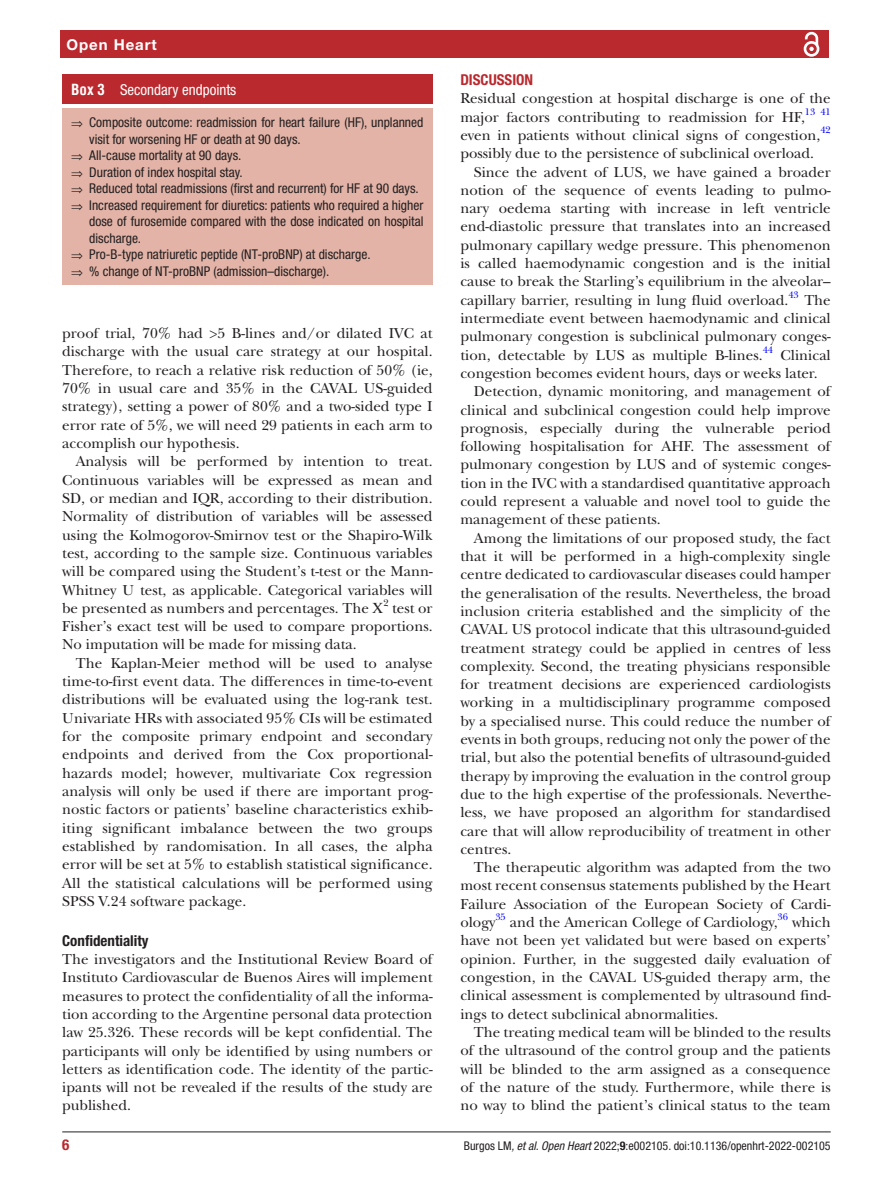
<style>
.page{position:relative;width:893px;height:1191px;background:#fff}
.page>*{position:absolute;margin:0;border:0;box-sizing:border-box;transform-origin:0 0}
.t1{font:15px/18.3px "New Baskerville";color:#231f20;text-align:justify}
.t2{font:condensed 15px "Helvetica Neue LT Std";color:#fff}
.t3{font:700 condensed 15px "Helvetica Neue LT Std";color:#231f20}
.t4{font:700 condensed 15px "Helvetica Neue LT Std";color:#b9292e}
.t5{font:700 15px "Helvetica Neue LT Std";letter-spacing:.065em;color:#fff}
.t6{font:condensed 13.5px "Helvetica Neue LT Std";color:#231f20}
.t7{font:condensed 12px "Helvetica Neue LT Std";color:#231f20}
.t8{font:9.9px "New Baskerville";color:#00f}
.s1{font-family:"Helvetica";font-weight:700}
.s2{font-style:italic}
.s3{font-weight:700}
</style>
<div class="page">
<div style="left:61px;top:31px;width:768px;height:27px;background:#b9292e"></div>
<hr style="left:62px;top:1131px;width:769px;height:1px;background:#231f20">
<svg style="left:803px;top:31px;width:17px;height:26px"></svg>
<div style="left:62px;top:74px;width:370px;height:30px;background:#b9292e"></div>
<div style="left:62px;top:108px;width:370px;height:176px;background:#e2b3a6"></div>
<p class="t5" style="left:66px;top:35px;width:92px">Open Heart</p>
<p class="t2" style="left:71px;top:81px;width:167px"><span class="s1">Box 3</span> Secondary endpoints</p>
<p class="t6" style="left:71px;top:114px;width:354px">⇒ Composite outcome: readmission for heart failure (HF), unplanned</p>
<p class="t6" style="left:89px;top:131px;width:213px">visit for worsening HF or death at 90 days.</p>
<p class="t6" style="left:71px;top:147px;width:172px">⇒ All-cause mortality at 90 days.</p>
<p class="t6" style="left:71px;top:164px;width:173px">⇒ Duration of index hospital stay.</p>
<p class="t6" style="left:71px;top:180px;width:349px">⇒ Reduced total readmissions (first and recurrent) for HF at 90 days.</p>
<p class="t6" style="left:71px;top:197px;width:354px">⇒ Increased requirement for diuretics: patients who required a higher</p>
<p class="t6" style="left:89px;top:213px;width:336px">dose of furosemide compared with the dose indicated on hospital</p>
<p class="t6" style="left:89px;top:230px;width:53px">discharge.</p>
<p class="t6" style="left:71px;top:246px;width:301px">⇒ Pro-B-type natriuretic peptide (NT-proBNP) at discharge.</p>
<p class="t6" style="left:71px;top:263px;width:260px">⇒ % change of NT-proBNP (admission–discharge).</p>
<p class="t1" style="left:62px;top:324px;width:372px">proof trial, 70% had &gt;5 B-lines and/or dilated IVC at discharge with the usual care strategy at our hospital.<br>Therefore, to reach a relative risk reduction of 50% (ie, 70% in usual care and 35% in the CAVAL US-guided strategy), setting a power of 80% and a two-sided type I error rate of 5%, we will need 29 patients in each arm to accomplish our hypothesis.</p>
<p class="t1" style="left:62px;top:452px;width:372px;text-indent:14px">Analysis will be performed by intention to treat.<br>Continuous variables will be expressed as mean and SD, or median and IQR, according to their distribution.<br>Normality of distribution of variables will be assessed using the Kolmogorov-Smirnov test or the Shapiro-Wilk test, according to the sample size. Continuous variables will be compared using the Student’s t-test or the Mann-Whitney U test, as applicable. Categorical variables will be presented as numbers and percentages. The <sup>2</sup> test or Fisher’s exact test will be used to compare proportions.<br>No imputation will be made for missing data.</p>
<p class="t1" style="left:62px;top:654px;width:372px;text-indent:14px">The Kaplan-Meier method will be used to analyse time-to-first event data. The differences in time-to-event distributions will be evaluated using the log-rank test.<br>Univariate HRs with associated 95% CIs will be estimated for the composite primary endpoint and secondary endpoints and derived from the Cox proportional&shy;hazards model; however, multivariate Cox regression analysis will only be used if there are important prog&shy;nostic factors or patients’ baseline characteristics exhib&shy;iting significant imbalance between the two groups established by randomisation. In all cases, the alpha error will be set at 5% to establish statistical significance.<br>All the statistical calculations will be performed using SPSS V.24 software package.</p>
<p class="t3" style="left:62px;top:931px;width:88px">Confidentiality</p>
<p class="t1" style="left:62px;top:950px;width:372px">The investigators and the Institutional Review Board of Instituto Cardiovascular de Buenos Aires will implement measures to protect the confidentiality of all the informa&shy;tion according to the Argentine personal data protection law 25.326. These records will be kept confidential. The participants will only be identified by using numbers or letters as identification code. The identity of the partic&shy;ipants will not be revealed if the results of the study are published.</p>
<p class="t4" style="left:460px;top:71px;width:74px">DISCUSSION</p>
<p class="t1" style="left:460px;top:89px;width:372px">Residual congestion at hospital discharge is one of the major factors contributing to readmission for HF,</p>
<p class="t8" style="left:805px;top:106px;width:27px">13 41</p>
<p class="t1" style="left:460px;top:126px;width:361px">even in patients without clinical signs of congestion,</p>
<p class="t8" style="left:820px;top:124px;width:12px">42</p>
<p class="t1" style="left:460px;top:144px;width:355px">possibly due to the persistence of subclinical overload.</p>
<p class="t1" style="left:474px;top:163px;width:358px">Since the advent of LUS, we have gained a broader</p>
<p class="t1" style="left:460px;top:181px;width:372px">notion of the sequence of events leading to pulmo-</p>
<p class="t1" style="left:460px;top:199px;width:372px">nary oedema starting with increase in left ventricle</p>
<p class="t1" style="left:460px;top:217px;width:372px">end-diastolic pressure that translates into an increased</p>
<p class="t1" style="left:460px;top:236px;width:372px">pulmonary capillary wedge pressure. This phenomenon</p>
<p class="t1" style="left:460px;top:254px;width:372px">is called haemodynamic congestion and is the initial</p>
<p class="t1" style="left:460px;top:272px;width:372px">cause to break the Starling’s equilibrium in the alveolar–</p>
<p class="t1" style="left:460px;top:291px;width:330px">capillary barrier, resulting in lung fluid overload.</p>
<p class="t8" style="left:788px;top:289px;width:12px">43</p>
<p class="t1" style="left:460px;top:291px;width:372px;text-indent:344px">The intermediate event between haemodynamic and clinical pulmonary congestion is subclinical pulmonary conges&shy;tion, detectable by LUS as multiple B-lines.</p>
<p class="t8" style="left:763px;top:344px;width:12px">44</p>
<p class="t1" style="left:781px;top:346px;width:52px">Clinical</p>
<p class="t1" style="left:460px;top:364px;width:359px">congestion becomes evident hours, days or weeks later.</p>
<p class="t1" style="left:474px;top:382px;width:358px">Detection, dynamic monitoring, and management of</p>
<p class="t1" style="left:460px;top:400px;width:372px">clinical and subclinical congestion could help improve</p>
<p class="t1" style="left:460px;top:419px;width:372px">prognosis, especially during the vulnerable period</p>
<p class="t1" style="left:460px;top:437px;width:372px">following hospitalisation for AHF. The assessment of</p>
<p class="t1" style="left:460px;top:455px;width:372px">pulmonary congestion by LUS and of systemic conges-</p>
<p class="t1" style="left:460px;top:474px;width:372px">tion in the IVC with a standardised quantitative approach</p>
<p class="t1" style="left:460px;top:492px;width:372px">could represent a valuable and novel tool to guide the</p>
<p class="t1" style="left:460px;top:510px;width:202px">management of these patients.</p>
<p class="t1" style="left:474px;top:529px;width:358px">Among the limitations of our proposed study, the fact</p>
<p class="t1" style="left:460px;top:547px;width:372px">that it will be performed in a high-complexity single</p>
<p class="t1" style="left:460px;top:565px;width:372px">centre dedicated to cardiovascular diseases could hamper</p>
<p class="t1" style="left:460px;top:583px;width:372px">the generalisation of the results. Nevertheless, the broad</p>
<p class="t1" style="left:460px;top:602px;width:372px">inclusion criteria established and the simplicity of the</p>
<p class="t1" style="left:460px;top:620px;width:372px">CAVAL US protocol indicate that this ultrasound-guided</p>
<p class="t1" style="left:460px;top:638px;width:372px">treatment strategy could be applied in centres of less</p>
<p class="t1" style="left:460px;top:657px;width:372px">complexity. Second, the treating physicians responsible</p>
<p class="t1" style="left:460px;top:675px;width:372px">for treatment decisions are experienced cardiologists</p>
<p class="t1" style="left:460px;top:693px;width:372px">working in a multidisciplinary programme composed</p>
<p class="t1" style="left:460px;top:712px;width:372px">by a specialised nurse. This could reduce the number of</p>
<p class="t1" style="left:460px;top:730px;width:372px">events in both groups, reducing not only the power of the</p>
<p class="t1" style="left:460px;top:748px;width:372px">trial, but also the potential benefits of ultrasound-guided</p>
<p class="t1" style="left:460px;top:766px;width:372px">therapy by improving the evaluation in the control group</p>
<p class="t1" style="left:460px;top:785px;width:372px">due to the high expertise of the professionals. Neverthe-</p>
<p class="t1" style="left:460px;top:803px;width:372px">less, we have proposed an algorithm for standardised</p>
<p class="t1" style="left:460px;top:821px;width:372px">care that will allow reproducibility of treatment in other</p>
<p class="t1" style="left:460px;top:840px;width:52px">centres.</p>
<p class="t1" style="left:474px;top:858px;width:358px">The therapeutic algorithm was adapted from the two</p>
<p class="t1" style="left:460px;top:876px;width:372px">most recent consensus statements published by the Heart</p>
<p class="t1" style="left:460px;top:895px;width:372px">Failure Association of the European Society of Cardi-</p>
<p class="t1" style="left:460px;top:913px;width:37px">ology</p>
<p class="t8" style="left:495px;top:911px;width:12px">35</p>
<p class="t1" style="left:510px;top:913px;width:269px">and the American College of Cardiology,</p>
<p class="t8" style="left:777px;top:911px;width:12px">36</p>
<p class="t1" style="left:460px;top:913px;width:372px;text-indent:332px">which have not been yet validated but were based on experts’ opinion. Further, in the suggested daily evaluation of congestion, in the CAVAL US-guided therapy arm, the clinical assessment is complemented by ultrasound find&shy;ings to detect subclinical abnormalities.</p>
<p class="t1" style="left:460px;top:1023px;width:372px;text-indent:14px">The treating medical team will be blinded to the results of the ultrasound of the control group and the patients will be blinded to the arm assigned as a consequence of the nature of the study. Furthermore, while there is no way to blind the patient’s clinical status to the team</p>
<p class="t4" style="left:62px;top:1135px;width:9px">6</p>
<p class="t7" style="left:464px;top:1139px;width:368px">Burgos LM<span class="s2">, et al. Open Heart</span> 2022;<span class="s3">9</span>:e002105. doi:10.1136/openhrt-2022-002105</p>
</div>
